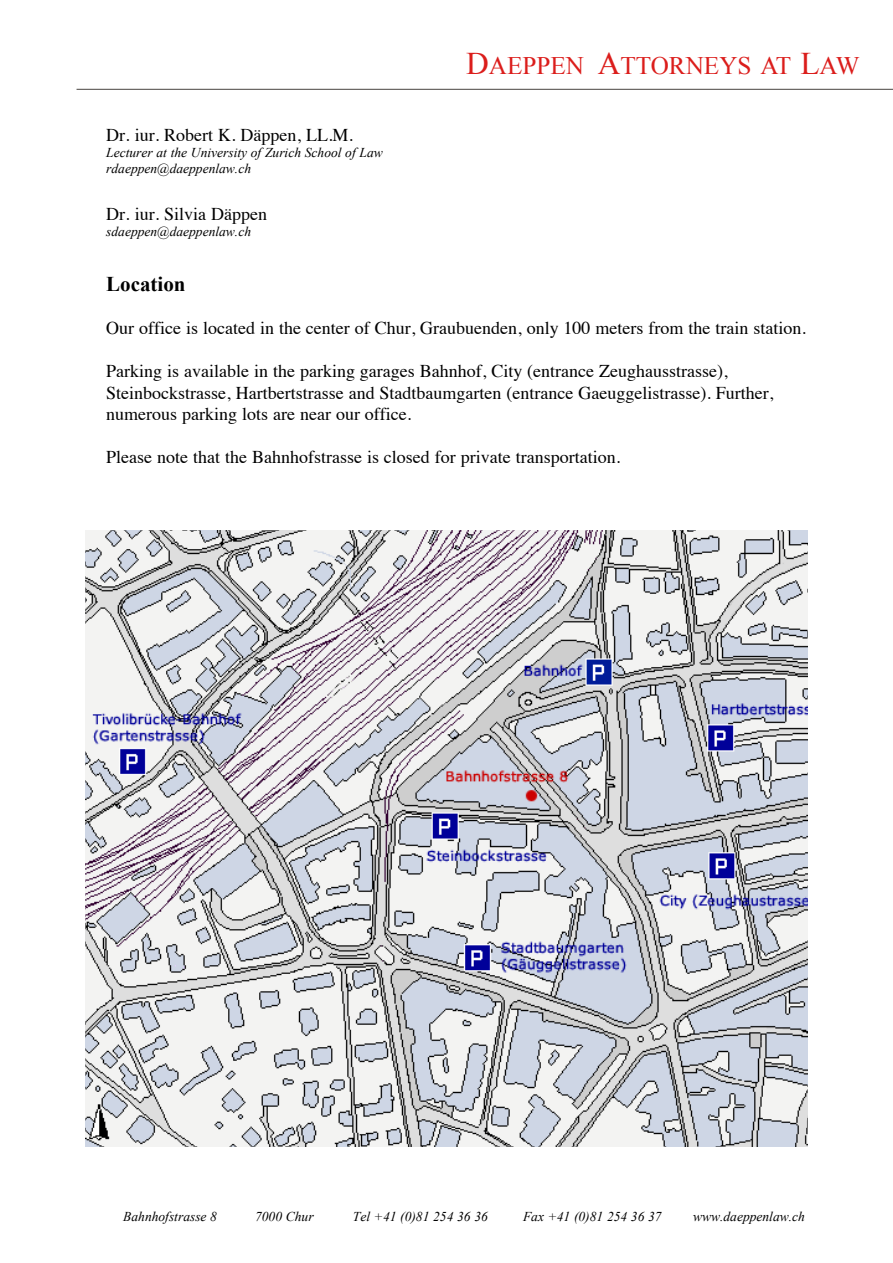
<style>
.page{position:relative;width:893px;height:1263px;background:#fff}
.page>*{position:absolute;margin:0;border:0;box-sizing:border-box;transform-origin:0 0}
.t1{font:25.2px "Times New Roman";color:#db1d1b}
.t2{font:700 21px "Times New Roman";color:#000}
.t3{font:18px/21.6px "Times";color:#000}
.t4{font:italic 13.5px/16.2px "Times New Roman";color:#000}
.s1{font-size:31.5px}
</style>
<div class="page">
<img style="left:85px;top:530px;width:723px;height:617px">
<hr style="left:77px;top:89px;width:816px;height:1px;background:#484440">
<p class="t3" style="left:106px;top:123px;width:248px">Dr. iur. Robert K. Däppen, LL.M.</p>
<p class="t4" style="left:106px;top:144px;width:278px">Lecturer at the University of Zurich School of Law rdaeppen@daeppenlaw.ch</p>
<p class="t3" style="left:106px;top:202px;width:162px">Dr. iur. Silvia Däppen</p>
<p class="t4" style="left:106px;top:224px;width:146px">sdaeppen@daeppenlaw.ch</p>
<h1 class="t1" style="left:466px;top:49px;width:395px"><span class="s1">D</span>AEPPEN <span class="s1">A</span>TTORNEYS AT <span class="s1">L</span>AW</h1>
<p class="t2" style="left:106px;top:269px;width:81px">Location</p>
<p class="t3" style="left:106px;top:315px;width:701px">Our office is located in the center of Chur, Graubuenden, only 100 meters from the train station.</p>
<p class="t3" style="left:106px;top:359px;width:668px">Parking is available in the parking garages Bahnhof, City (entrance Zeughausstrasse),<br>Steinbockstrasse, Hartbertstrasse and Stadtbaumgarten (entrance Gaeuggelistrasse). Further, numerous parking lots are near our office.</p>
<p class="t3" style="left:106px;top:445px;width:515px">Please note that the Bahnhofstrasse is closed for private transportation.</p>
<p class="t4" style="left:123px;top:1208px;width:95px">Bahnhofstrasse 8</p>
<p class="t4" style="left:255px;top:1208px;width:60px">7000 Chur</p>
<p class="t4" style="left:353px;top:1208px;width:136px">Tel +41 (0)81 254 36 36</p>
<p class="t4" style="left:523px;top:1208px;width:140px">Fax +41 (0)81 254 36 37</p>
<p class="t4" style="left:693px;top:1208px;width:113px">www.daeppenlaw.ch</p>
</div>
